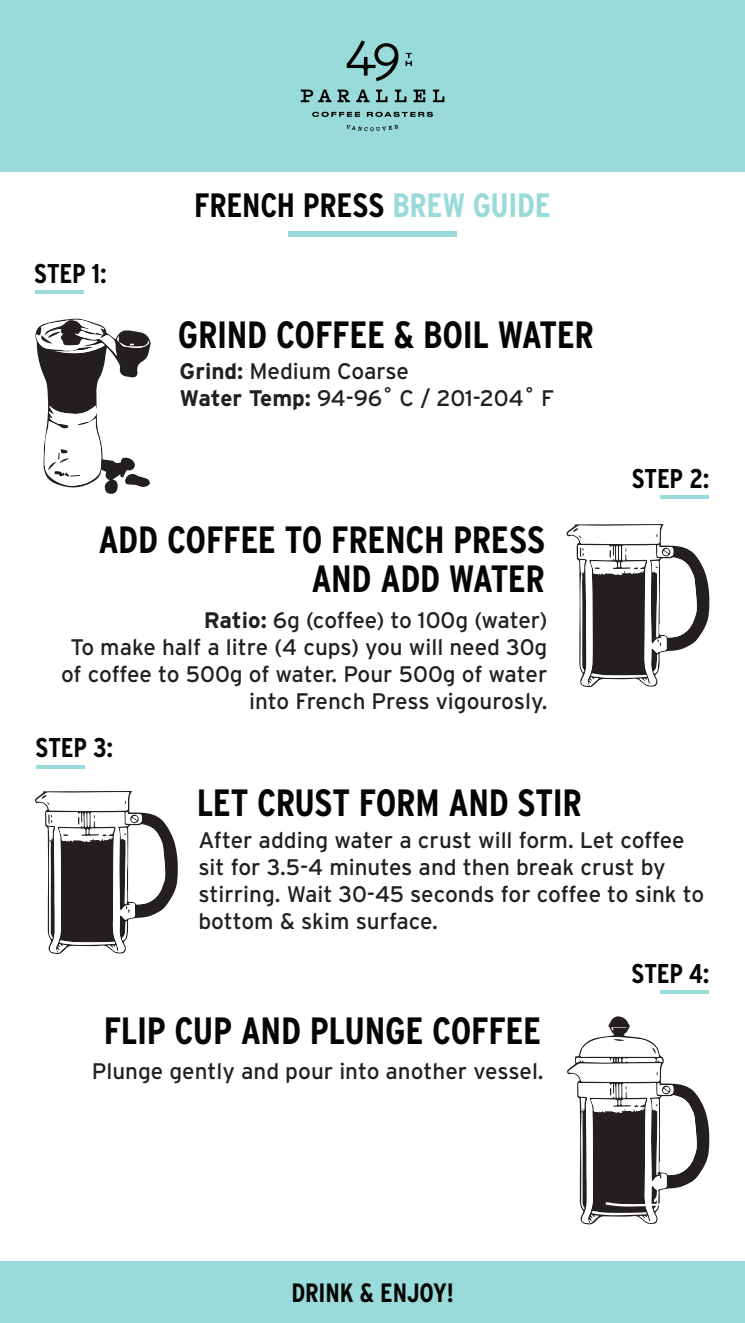
<style>
.page{position:relative;width:745px;height:1323px;background:#fff}
.page>*{position:absolute;margin:0;border:0;box-sizing:border-box;transform-origin:0 0}
.t1{font:700 38px/39.2px "Interstate Condensed";letter-spacing:-.01em;color:#050504;text-align:right}
.t2{font:700 33.75px "Interstate Condensed";letter-spacing:-.005em;color:#050504}
.t3{font:700 27.12px "Interstate Condensed";letter-spacing:-.01em;color:#050504}
.t4{font:700 26.5px "Interstate Condensed";letter-spacing:-.005em;color:#050504}
.t5{font:22.5px/27px "Interstate";color:#231f20}
.s1{color:#99dada}
.s2{font-weight:700}
</style>
<div class="page">
<div style="left:0;top:0;width:744px;height:172px;background:#99dada"></div>
<div style="left:0;top:1261px;width:744px;height:62px;background:#99dada"></div>
<div style="left:288px;top:232px;width:168px;height:5px;background:#99dada"></div>
<hr style="left:35px;top:290px;width:49px;height:4px;background:#99dada">
<svg style="left:312px;top:112px;width:48px;height:5px"></svg>
<svg style="left:366px;top:112px;width:67px;height:5px"></svg>
<svg style="left:346px;top:41px;width:52px;height:40px"></svg>
<svg style="left:405px;top:53px;width:7px;height:13px"></svg>
<svg style="left:346px;top:125px;width:52px;height:6px"></svg>
<svg style="left:300px;top:90px;width:31px;height:12px"></svg>
<svg style="left:337px;top:90px;width:12px;height:12px"></svg>
<svg style="left:356px;top:90px;width:13px;height:12px"></svg>
<svg style="left:375px;top:90px;width:12px;height:12px"></svg>
<svg style="left:394px;top:90px;width:12px;height:12px"></svg>
<svg style="left:413px;top:90px;width:12px;height:12px"></svg>
<svg style="left:432px;top:90px;width:12px;height:12px"></svg>
<svg style="left:35px;top:318px;width:115px;height:176px"></svg>
<hr style="left:660px;top:495px;width:48px;height:4px;background:#99dada">
<hr style="left:660px;top:990px;width:48px;height:4px;background:#99dada">
<hr style="left:36px;top:765px;width:49px;height:4px;background:#99dada">
<svg style="left:566px;top:524px;width:143px;height:163px"></svg>
<svg style="left:35px;top:791px;width:143px;height:163px"></svg>
<svg style="left:567px;top:1016px;width:142px;height:208px"></svg>
<p class="t3" style="left:34px;top:258px;width:74px">STEP 1:</p>
<h2 class="t2" style="left:194px;top:187px;width:358px">FRENCH PRESS <span class="s1">BREW GUIDE</span></h2>
<h1 class="t1" style="left:178px;top:315px;width:417px">GRIND COFFEE &amp; BOIL WATER</h1>
<p class="t5" style="left:179px;top:357px;width:376px"><span class="s2">Grind:</span> Medium Coarse<br><span class="s2">Water Temp:</span> 94-96˚ C / 201-204˚ F</p>
<h1 class="t1" style="left:98px;top:520px;width:448px">ADD COFFEE TO FRENCH PRESS<br>AND ADD WATER</h1>
<p class="t5" style="left:61px;top:606px;width:487px;text-align:right"><span class="s2">Ratio:</span> 6g (coffee) to 100g (water)<br>To make half a litre (4 cups) you will need 30g of coffee to 500g of water. Pour 500g of water into French Press vigourosly.</p>
<p class="t3" style="left:36px;top:733px;width:79px">STEP 3:</p>
<p class="t3" style="left:631px;top:463px;width:79px">STEP 2:</p>
<h1 class="t1" style="left:196px;top:783px;width:386px">LET CRUST FORM AND STIR</h1>
<p class="t5" style="left:198px;top:826px;width:507px">After adding water a crust will form. Let coffee sit for 3.5-4 minutes and then break crust by stirring. Wait 30-45 seconds for coffee to sink to bottom &amp; skim surface.</p>
<h1 class="t1" style="left:104px;top:1011px;width:438px">FLIP CUP AND PLUNGE COFFEE</h1>
<p class="t5" style="left:92px;top:1058px;width:453px">Plunge gently and pour into another vessel.</p>
<p class="t4" style="left:291px;top:1278px;width:164px">DRINK &amp; ENJOY!</p>
<p class="t3" style="left:631px;top:958px;width:79px">STEP 4:</p>
</div>
